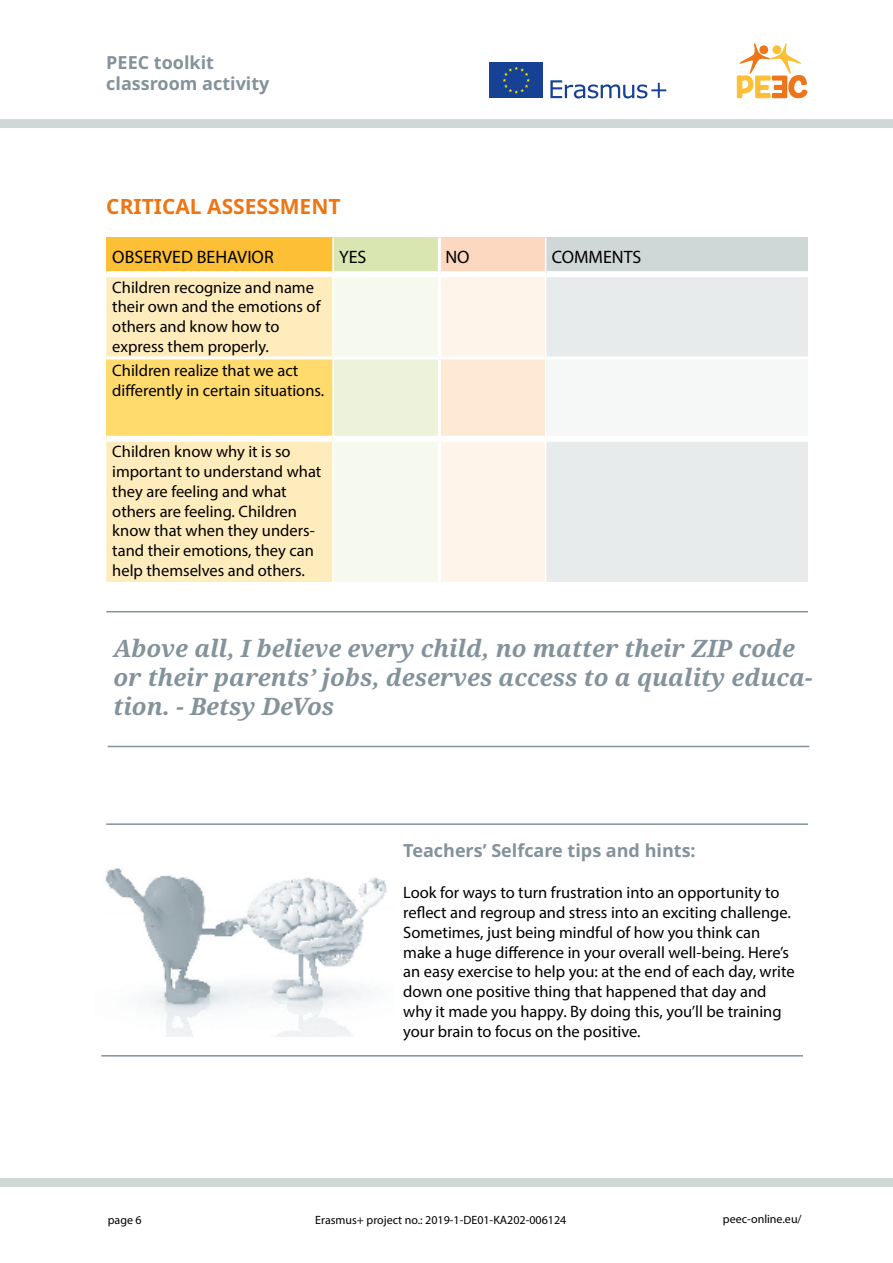
<style>
.page{position:relative;width:893px;height:1263px;background:#fff}
.page>*{position:absolute;margin:0;border:0;box-sizing:border-box;transform-origin:0 0}
.t1{font:italic 700 24px/28.8px "Noto Serif";color:#83929b}
.t2{font:700 21px "Noto Sans";color:#ee7513}
.t3{font:700 18px/21.6px "Noto Sans";color:#83929b}
.t4{font:18px "Myriad Pro";color:#000}
.t5{font:16.5px/19.8px "Myriad Pro";color:#000}
.t6{font:12px "Myriad Pro";color:#000}
</style>
<div class="page">
<div style="left:0;top:1178px;width:893px;height:9px;background:#d0d8d7"></div>
<svg style="left:737px;top:43px;width:71px;height:55px"></svg>
<div style="left:0;top:119px;width:893px;height:9px;background:#d0d8d7"></div>
<svg style="left:550px;top:80px;width:116px;height:19px"></svg>
<div style="left:490px;top:63px;width:53px;height:35px;background:#164194"></div>
<svg style="left:502px;top:66px;width:28px;height:28px"></svg>
<div style="left:106px;top:238px;width:227px;height:36px;background:#fcbf35"></div>
<div style="left:333px;top:238px;width:106px;height:36px;background:#d9e6b1"></div>
<div style="left:439px;top:238px;width:107px;height:36px;background:#fcd8c1"></div>
<div style="left:546px;top:238px;width:262px;height:36px;background:#d0d8d7"></div>
<div style="left:106px;top:277px;width:226px;height:305px;background:#ffecbc"></div>
<div style="left:334px;top:277px;width:211px;height:305px;background:#fbf7ed"></div>
<div style="left:546px;top:277px;width:262px;height:305px;background:#e7ebeb"></div>
<div style="left:106px;top:358px;width:227px;height:81px;background:#ffda6d"></div>
<div style="left:333px;top:358px;width:106px;height:81px;background:#ecf3da"></div>
<div style="left:439px;top:358px;width:107px;height:81px;background:#fee9d4"></div>
<div style="left:546px;top:358px;width:262px;height:81px;background:#f6f7f7"></div>
<div style="left:106px;top:271px;width:226px;height:6px;background:#fff"></div>
<div style="left:334px;top:271px;width:104px;height:6px;background:#fff"></div>
<div style="left:441px;top:271px;width:104px;height:6px;background:#fff"></div>
<div style="left:546px;top:271px;width:262px;height:6px;background:#fff"></div>
<div style="left:106px;top:436px;width:226px;height:6px;background:#fff"></div>
<div style="left:334px;top:436px;width:104px;height:6px;background:#fff"></div>
<div style="left:441px;top:436px;width:104px;height:6px;background:#fff"></div>
<div style="left:546px;top:436px;width:262px;height:6px;background:#fff"></div>
<hr style="left:106px;top:356px;width:226px;height:3px;background:#fff">
<hr style="left:334px;top:356px;width:105px;height:3px;background:#fff">
<hr style="left:439px;top:356px;width:106px;height:3px;background:#fff">
<hr style="left:546px;top:356px;width:262px;height:3px;background:#fff">
<hr style="left:332px;top:238px;width:2px;height:36px;background:#fff">
<hr style="left:332px;top:358px;width:2px;height:81px;background:#fff">
<hr style="left:545px;top:238px;width:1px;height:36px;background:#fff">
<hr style="left:545px;top:358px;width:1px;height:81px;background:#fff">
<hr style="left:438px;top:238px;width:3px;height:36px;background:#fff">
<hr style="left:438px;top:274px;width:3px;height:82px;background:#fff">
<hr style="left:438px;top:359px;width:3px;height:80px;background:#fff">
<hr style="left:438px;top:439px;width:3px;height:143px;background:#fff">
<hr style="left:106px;top:611px;width:702px;height:1px;background:#83929b">
<hr style="left:108px;top:746px;width:701px;height:1px;background:#83929b">
<img style="left:105px;top:868px;width:282px;height:168px">
<hr style="left:101px;top:1055px;width:702px;height:1px;background:#83929b">
<hr style="left:106px;top:823px;width:702px;height:2px;background:#83929b">
<p class="t3" style="left:106px;top:52px;width:165px">PEEC toolkit classroom activity</p>
<p class="t2" style="left:106px;top:191px;width:236px">CRITICAL ASSESSMENT</p>
<p class="t4" style="left:112px;top:246px;width:163px">OBSERVED BEHAVIOR</p>
<p class="t4" style="left:339px;top:246px;width:29px">YES</p>
<p class="t4" style="left:445px;top:246px;width:26px">NO</p>
<p class="t4" style="left:552px;top:246px;width:91px">COMMENTS</p>
<p class="t5" style="left:112px;top:277px;width:210px">Children recognize and name their own and the emotions of others and know how to express them properly.</p>
<p class="t5" style="left:112px;top:361px;width:213px">Children realize that we act differently in certain situations.</p>
<p class="t5" style="left:112px;top:441px;width:211px">Children know why it is so important to understand what they are feeling and what others are feeling. Children know that when they unders&shy;tand their emotions, they can help themselves and others.</p>
<h1 class="t1" style="left:113px;top:635px;width:701px">Above all, I believe every child, no matter their ZIP code or their parents’ jobs, deserves access to a quality educa&shy;tion. - Betsy DeVos</h1>
<p class="t3" style="left:403px;top:840px;width:294px">Teachers’ Selfcare tips and hints:</p>
<p class="t5" style="left:403px;top:882px;width:393px">Look for ways to turn frustration into an opportunity to reflect and regroup and stress into an exciting challenge.<br>Sometimes, just being mindful of how you think can make a huge difference in your overall well-being. Here’s an easy exercise to help you: at the end of each day, write down one positive thing that happened that day and why it made you happy. By doing this, you’ll be training your brain to focus on the positive.</p>
<p class="t6" style="left:108px;top:1213px;width:36px">page 6</p>
<p class="t6" style="left:315px;top:1213px;width:253px">Erasmus+ project no.: 2019-1-DE01-KA202-006124</p>
<p class="t6" style="left:723px;top:1211px;width:80px">peec-online.eu/</p>
</div>
